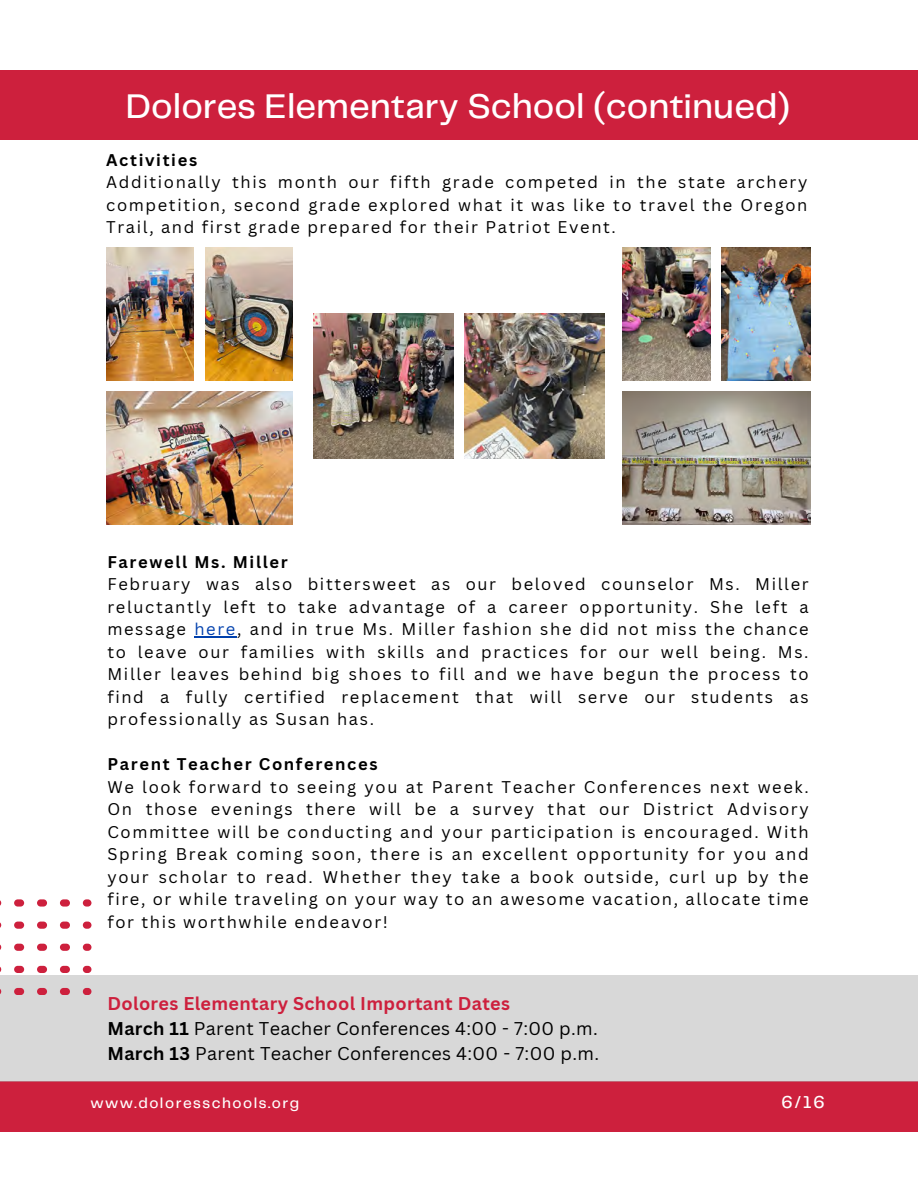
<style>
.page{position:relative;width:918px;height:1188px;background:#fff}
.page>*{position:absolute;margin:0;border:0;box-sizing:border-box;transform-origin:0 0}
.t1{font:500 35.55px "Telegraf";color:#fff}
.t2{font:18px/24.8px "Canva Sans";letter-spacing:.02em;color:#000}
.t3{font:500 18px "Telegraf";color:#fff}
.t4{font:16.5px/22.5px "Canva Sans";letter-spacing:.1em;color:#000}
.t5{font:500 15px "Telegraf";letter-spacing:.1em;color:#fff}
.s1{font-weight:700}
.s2{color:#0040ad}
.s3{font-weight:700;color:#cd203d}
</style>
<div class="page">
<img style="left:106px;top:247px;width:88px;height:133px">
<img style="left:205px;top:247px;width:88px;height:133px">
<img style="left:106px;top:391px;width:187px;height:133px">
<div style="left:0;top:1082px;width:918px;height:50px;background:#cd203d"></div>
<div style="left:0;top:71px;width:918px;height:69px;background:#cd203d"></div>
<img style="left:623px;top:247px;width:88px;height:133px">
<img style="left:722px;top:247px;width:89px;height:133px">
<img style="left:623px;top:391px;width:188px;height:133px">
<div style="left:0;top:975px;width:918px;height:107px;background:#d8d8d8"></div>
<svg style="left:0;top:899px;width:70px;height:8px"></svg>
<div style="left:83px;top:899px;width:8px;height:8px;background:#cd203d;border-radius:4px"></div>
<svg style="left:0;top:922px;width:70px;height:7px"></svg>
<div style="left:83px;top:922px;width:8px;height:7px;background:#cd203d;border-radius:4px"></div>
<svg style="left:0;top:944px;width:70px;height:7px"></svg>
<div style="left:83px;top:944px;width:8px;height:7px;background:#cd203d;border-radius:4px"></div>
<svg style="left:0;top:966px;width:70px;height:7px"></svg>
<div style="left:83px;top:966px;width:8px;height:7px;background:#cd203d;border-radius:4px"></div>
<svg style="left:0;top:988px;width:70px;height:7px"></svg>
<div style="left:83px;top:988px;width:8px;height:7px;background:#cd203d;border-radius:4px"></div>
<hr style="left:194px;top:636px;width:43px;height:1px;background:#0040ad">
<img style="left:313px;top:313px;width:141px;height:145px">
<img style="left:465px;top:313px;width:139px;height:145px">
<h3 class="t1" style="left:126px;top:91px;width:666px">Dolores Elementary School (continued)</h3>
<h3 class="t4" style="left:106px;top:148px;width:703px"><span class="s1">Activities<br></span>Additionally this month our fifth grade competed in the state archery competition, second grade explored what it was like to travel the Oregon Trail, and first grade prepared for their Patriot Event.</h3>
<h3 class="t4" style="left:107px;top:550px;width:703px"><span class="s1">Farewell Ms. Miller<br></span>February was also bittersweet as our beloved counselor Ms. Miller reluctantly left to take advantage of a career opportunity. She left a message <span class="s2">here</span>, and in true Ms. Miller fashion she did not miss the chance to leave our families with skills and practices for our well being. Ms.<br>Miller leaves behind big shoes to fill and we have begun the process to find a fully certified replacement that will serve our students as professionally as Susan has.</h3>
<p class="t4" style="left:107px;top:753px;width:703px"><span class="s1">Parent Teacher Conferences<br></span>We look forward to seeing you at Parent Teacher Conferences next week.<br>On those evenings there will be a survey that our District Advisory Committee will be conducting and your participation is encouraged. With Spring Break coming soon, there is an excellent opportunity for you and your scholar to read. Whether they take a book outside, curl up by the fire, or while traveling on your way to an awesome vacation, allocate time for this worthwhile endeavor!</p>
<p class="t2" style="left:107px;top:991px;width:493px"><span class="s3">Dolores Elementary School Important Dates<br></span><span class="s1">March 11</span> Parent Teacher Conferences 4:00 - 7:00 p.m.<br><span class="s1">March 13</span> Parent Teacher Conferences 4:00 - 7:00 p.m.</p>
<h1 class="t5" style="left:90px;top:1097px;width:210px">www.doloresschools.org</h1>
<h3 class="t3" style="left:781px;top:1095px;width:45px">6/16</h3>
</div>
